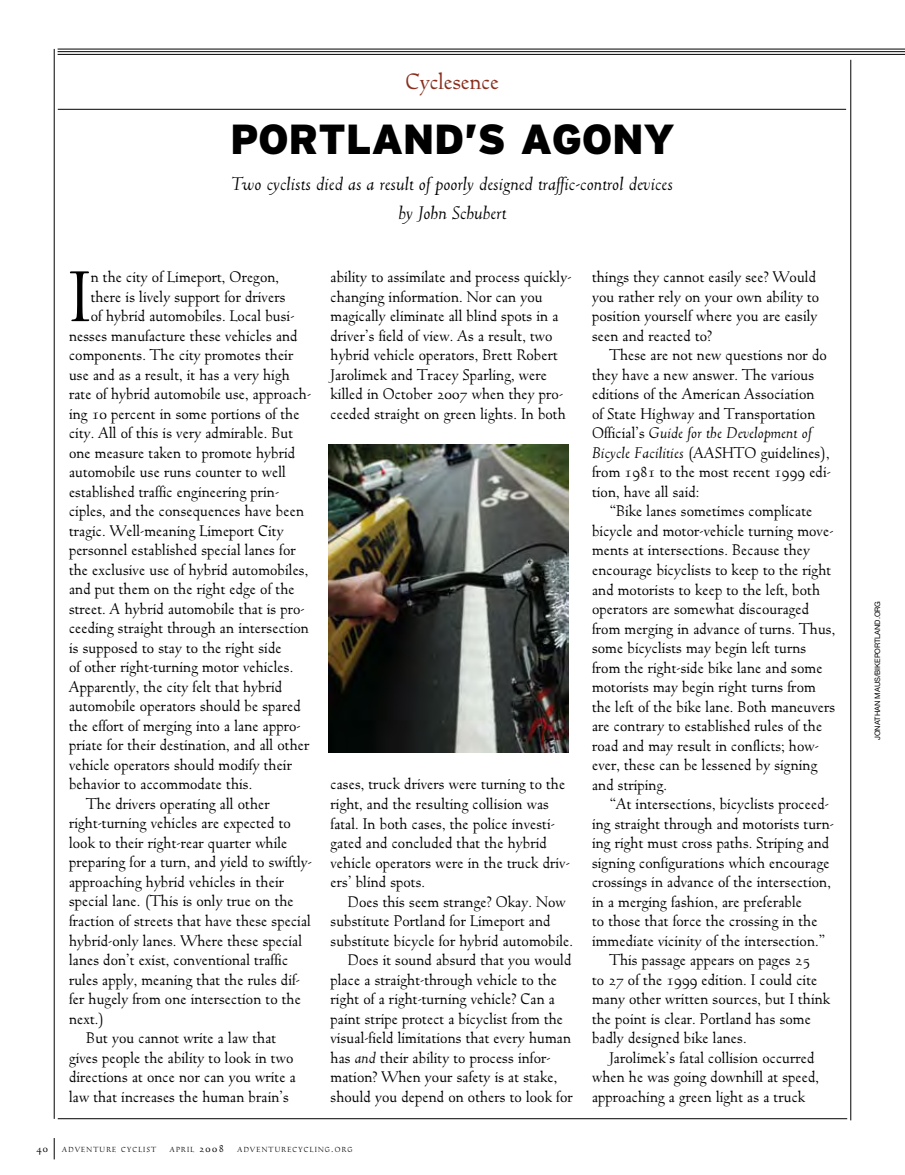
<style>
.page{position:relative;width:905px;height:1175px;background:#fff}
.page>*{position:absolute;margin:0;border:0;box-sizing:border-box;transform-origin:0 0}
.t1{font:76.5px "Truesdell";color:#000}
.t2{font:900 42px "Interstate";letter-spacing:-.01em;color:#000}
.t3{font:24px "Truesdell";letter-spacing:-.01em;color:#892f1d}
.t4{font:italic 19.5px/28.5px "Truesdell";letter-spacing:-.005em;color:#000;text-align:center}
.t5{font:16.5px/19.5px "Truesdell";color:#000}
.t6{font:11.25px "Truesdell";color:#000}
.t7{font:7.8px "Truesdell";letter-spacing:.145em;color:#000}
.t8{font:7.5px "Helvetica Neue";letter-spacing:-.01em;color:#000}
.s1{font-style:italic}
.s2{font-size:11.25px}
</style>
<div class="page">
<svg style="left:54px;top:1138px;width:1px;height:21px"></svg>
<hr style="left:58px;top:1118px;width:789px;height:1px;background:#000">
<hr style="left:54px;top:49px;width:1px;height:1069px;background:#000">
<hr style="left:850px;top:60px;width:1px;height:1060px;background:#000">
<hr style="left:58px;top:109px;width:788px;height:1px;background:#000">
<hr style="left:58px;top:49px;width:846px;height:1px;background:#000">
<hr style="left:58px;top:54px;width:846px;height:1px;background:#000">
<hr style="left:58px;top:51px;width:846px;height:1px;background:#000">
<img style="left:328px;top:444px;width:240px;height:308px">
<h3 class="t3" style="left:405px;top:68px;width:95px">Cyclesence</h3>
<h2 class="t2" style="left:230px;top:116px;width:446px">PORTLAND’S AGONY</h2>
<p class="t4" style="left:232px;top:170px;width:442px">Two cyclists died as a result of poorly designed traffic-control devices by John Schubert</p>
<h1 class="t1" style="left:69px;top:254px;width:23px">I</h1>
<p class="t5" style="left:91px;top:267px;width:190px">n the city of Limeport, Oregon,</p>
<p class="t5" style="left:91px;top:287px;width:196px">there is lively support for drivers</p>
<p class="t5" style="left:91px;top:306px;width:205px">of hybrid automobiles. Local busi-</p>
<p class="t5" style="left:69px;top:326px;width:230px">nesses manufacture these vehicles and</p>
<p class="t5" style="left:69px;top:345px;width:226px">components. The city promotes their</p>
<p class="t5" style="left:69px;top:365px;width:222px">use and as a result, it has a very high</p>
<p class="t5" style="left:69px;top:384px;width:244px">rate of hybrid automobile use, approach-</p>
<p class="t5" style="left:69px;top:404px;width:232px">ing 10 percent in some portions of the</p>
<p class="t5" style="left:69px;top:423px;width:225px">city. All of this is very admirable. But</p>
<p class="t5" style="left:69px;top:443px;width:228px">one measure taken to promote hybrid</p>
<p class="t5" style="left:69px;top:462px;width:218px">automobile use runs counter to well</p>
<p class="t5" style="left:69px;top:482px;width:212px">established traffic engineering prin-</p>
<p class="t5" style="left:69px;top:501px;width:237px">ciples, and the consequences have been</p>
<p class="t5" style="left:69px;top:521px;width:216px">tragic. Well-meaning Limeport City</p>
<p class="t5" style="left:69px;top:540px;width:228px">personnel established special lanes for</p>
<p class="t5" style="left:69px;top:560px;width:241px">the exclusive use of hybrid automobiles,</p>
<p class="t5" style="left:69px;top:579px;width:227px">and put them on the right edge of the</p>
<p class="t5" style="left:69px;top:599px;width:237px">street. A hybrid automobile that is pro-</p>
<p class="t5" style="left:69px;top:618px;width:241px">ceeding straight through an intersection</p>
<p class="t5" style="left:69px;top:638px;width:214px">is supposed to stay to the right side</p>
<p class="t5" style="left:69px;top:657px;width:226px">of other right-turning motor vehicles.</p>
<p class="t5" style="left:69px;top:677px;width:215px">Apparently, the city felt that hybrid</p>
<p class="t5" style="left:69px;top:696px;width:233px">automobile operators should be spared</p>
<p class="t5" style="left:69px;top:716px;width:233px">the effort of merging into a lane appro-</p>
<p class="t5" style="left:69px;top:735px;width:242px">priate for their destination, and all other</p>
<p class="t5" style="left:69px;top:755px;width:224px">vehicle operators should modify their</p>
<p class="t5" style="left:69px;top:774px;width:185px">behavior to accommodate this.</p>
<p class="t5" style="left:86px;top:794px;width:185px">The drivers operating all other</p>
<p class="t5" style="left:69px;top:813px;width:223px">right-turning vehicles are expected to</p>
<p class="t5" style="left:69px;top:833px;width:220px">look to their right-rear quarter while</p>
<p class="t5" style="left:69px;top:852px;width:244px">preparing for a turn, and yield to swiftly-</p>
<p class="t5" style="left:69px;top:872px;width:216px">approaching hybrid vehicles in their</p>
<p class="t5" style="left:69px;top:891px;width:226px">special lane. (This is only true on the</p>
<p class="t5" style="left:69px;top:911px;width:243px">fraction of streets that have these special</p>
<p class="t5" style="left:69px;top:930px;width:235px">hybrid-only lanes. Where these special</p>
<p class="t5" style="left:69px;top:950px;width:221px">lanes don’t exist, conventional traffic</p>
<p class="t5" style="left:69px;top:969px;width:232px">rules apply, meaning that the rules dif-</p>
<p class="t5" style="left:69px;top:989px;width:233px">fer hugely from one intersection to the</p>
<p class="t5" style="left:69px;top:1008px;width:37px">next.)</p>
<p class="t5" style="left:86px;top:1028px;width:191px">But you cannot write a law that</p>
<p class="t5" style="left:69px;top:1047px;width:226px">gives people the ability to look in two</p>
<p class="t5" style="left:69px;top:1067px;width:228px">directions at once nor can you write a</p>
<p class="t5" style="left:69px;top:1086px;width:221px">law that increases the human brain’s</p>
<p class="t5" style="left:330px;top:267px;width:242px">ability to assimilate and process quickly&shy;changing information. Nor can you magically eliminate all blind spots in a driver’s field of view. As a result, two hybrid vehicle operators, Brett Robert Jarolimek and Tracey Sparling, were killed in October 2007 when they pro&shy;ceeded straight on green lights. In both</p>
<p class="t5" style="left:330px;top:774px;width:241px">cases, truck drivers were turning to the right, and the resulting collision was fatal. In both cases, the police investi&shy;gated and concluded that the hybrid vehicle operators were in the truck driv&shy;ers’ blind spots.</p>
<p class="t5" style="left:348px;top:891px;width:219px">Does this seem strange? Okay. Now</p>
<p class="t5" style="left:330px;top:911px;width:221px">substitute Portland for Limeport and</p>
<p class="t5" style="left:330px;top:930px;width:244px">substitute bicycle for hybrid automobile.</p>
<p class="t5" style="left:348px;top:950px;width:225px">Does it sound absurd that you would</p>
<p class="t5" style="left:330px;top:969px;width:228px">place a straight-through vehicle to the</p>
<p class="t5" style="left:330px;top:989px;width:226px">right of a right-turning vehicle? Can a</p>
<p class="t5" style="left:330px;top:1008px;width:234px">paint stripe protect a bicyclist from the</p>
<p class="t5" style="left:330px;top:1028px;width:242px">visual-field limitations that every human</p>
<p class="t5" style="left:330px;top:1047px;width:222px">has <span class="s1">and</span> their ability to process infor-</p>
<p class="t5" style="left:330px;top:1067px;width:228px">mation? When your safety is at stake,</p>
<p class="t5" style="left:330px;top:1086px;width:244px">should you depend on others to look for</p>
<p class="t6" style="left:36px;top:1141px;width:13px">40</p>
<p class="t7" style="left:62px;top:1145px;width:95px">ADVENTURE CYCLIST</p>
<p class="t7" style="left:170px;top:1145px;width:184px">APRIL <span class="s2">2008</span> ADVENTURECYCLING<span class="s2">.</span>ORG</p>
<p class="t5" style="left:592px;top:267px;width:229px">things they cannot easily see? Would you rather rely on your own ability to position yourself where you are easily seen and reacted to?</p>
<p class="t5" style="left:592px;top:346px;width:240px;text-indent:17px">These are not new questions nor do they have a new answer. The various editions of the American Association<br>of State Highway and Transportation Official’s <span class="s1">Guide for the Development of Bicycle Facilities</span> (AASHTO guidelines), from 1981 to the most recent 1999 edi&shy;tion, have all said:</p>
<p class="t5" style="left:592px;top:502px;width:245px;text-indent:17px">“Bike lanes sometimes complicate bicycle and motor-vehicle turning move&shy;ments at intersections. Because they encourage bicyclists to keep to the right and motorists to keep to the left, both operators are somewhat discouraged from merging in advance of turns. Thus, some bicyclists may begin left turns from the right-side bike lane and some motorists may begin right turns from the left of the bike lane. Both maneuvers are contrary to established rules of the road and may result in conflicts; how&shy;ever, these can be lessened by signing and striping.</p>
<p class="t5" style="left:609px;top:794px;width:221px">“At intersections, bicyclists proceed-</p>
<p class="t5" style="left:592px;top:814px;width:243px">ing straight through and motorists turn-</p>
<p class="t5" style="left:592px;top:833px;width:239px">ing right must cross paths. Striping and</p>
<p class="t5" style="left:592px;top:853px;width:239px">signing configurations which encourage</p>
<p class="t5" style="left:592px;top:872px;width:240px">crossings in advance of the intersection,</p>
<p class="t5" style="left:592px;top:892px;width:212px">in a merging fashion, are preferable</p>
<p class="t5" style="left:592px;top:911px;width:227px">to those that force the crossing in the</p>
<p class="t5" style="left:592px;top:931px;width:235px">immediate vicinity of the intersection.”</p>
<p class="t5" style="left:609px;top:950px;width:202px">This passage appears on pages 25</p>
<p class="t5" style="left:592px;top:970px;width:227px">to 27 of the 1999 edition. I could cite</p>
<p class="t5" style="left:592px;top:989px;width:240px">many other written sources, but I think</p>
<p class="t5" style="left:592px;top:1009px;width:220px">the point is clear. Portland has some</p>
<p class="t5" style="left:592px;top:1028px;width:156px">badly designed bike lanes.</p>
<p class="t5" style="left:609px;top:1048px;width:207px">Jarolimek’s fatal collision occurred</p>
<p class="t5" style="left:592px;top:1067px;width:228px">when he was going downhill at speed,</p>
<p class="t5" style="left:592px;top:1087px;width:215px">approaching a green light as a truck</p>
<p class="t8" style="left:872px;top:740px;width:141px;rotate:-90deg">jonathan maus/BikePortland.org</p>
</div>
